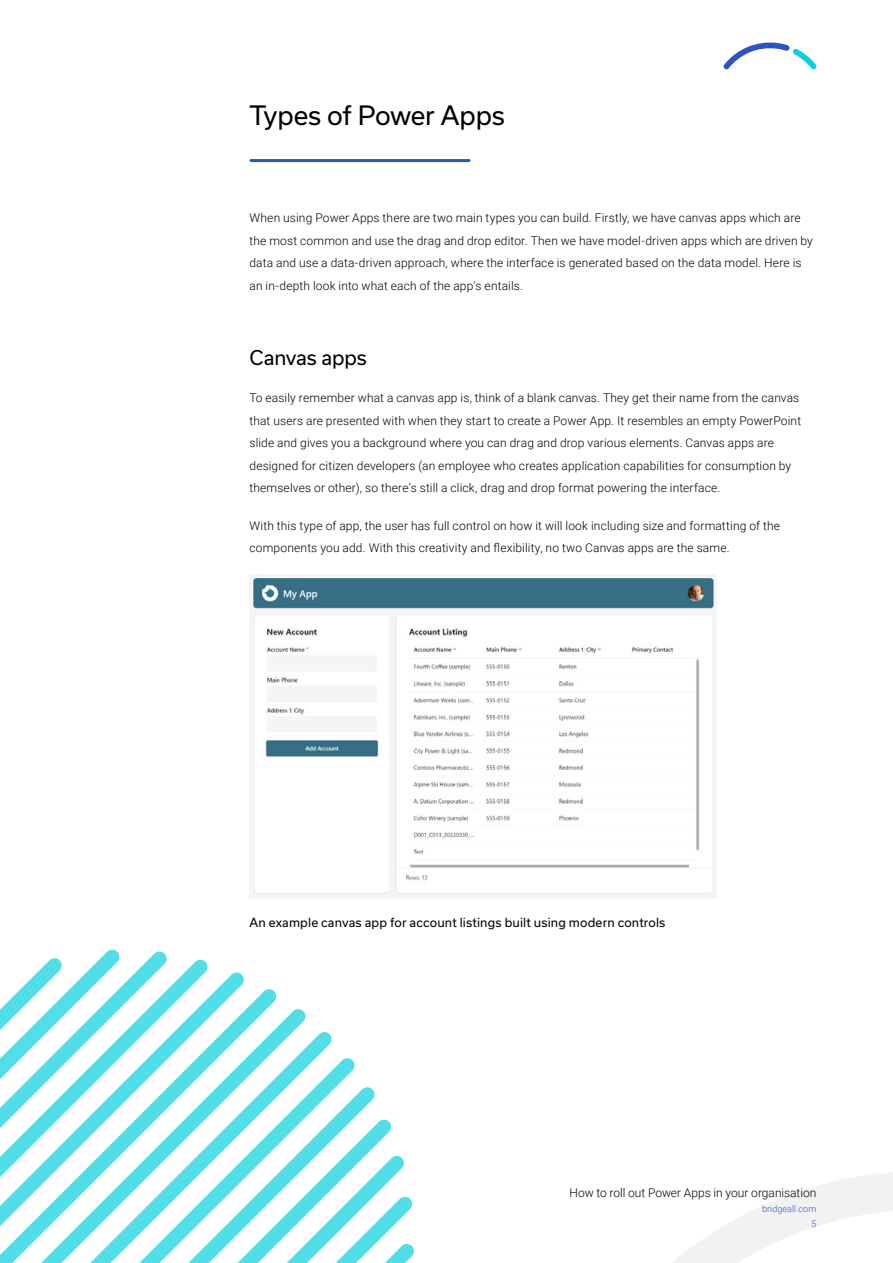
<style>
.page{position:relative;width:893px;height:1263px;background:#fff}
.page>*{position:absolute;margin:0;border:0;box-sizing:border-box;transform-origin:0 0}
.t1{font:25.5px "Usual";letter-spacing:-.01em;color:#000}
.t2{font:19.5px "Usual";letter-spacing:-.01em;color:#000}
.t3{font:300 12px/22.5px "Roboto";letter-spacing:.01em;color:#000}
.t4{font:12px "Usual";letter-spacing:.015em;color:#000}
.t5{font:300 9px/15px "Roboto";letter-spacing:.01em;color:#2e55c3;text-align:right}
</style>
<div class="page">
<svg style="left:672px;top:1172px;width:221px;height:91px"></svg>
<svg style="left:723px;top:42px;width:94px;height:27px"></svg>
<hr style="left:251px;top:159px;width:218px;height:3px;background:#2e55c3">
<svg style="left:0;top:949px;width:414px;height:314px"></svg>
<img style="left:249px;top:575px;width:467px;height:323px">
<h1 class="t1" style="left:249px;top:100px;width:257px">Types of Power Apps</h1>
<p class="t3" style="left:249px;top:206px;width:565px">When using Power Apps there are two main types you can build. Firstly, we have canvas apps which are the most common and use the drag and drop editor. Then we have model-driven apps which are driven by data and use a data-driven approach, where the interface is generated based on the data model. Here is an in-depth look into what each of the app's entails.</p>
<h2 class="t2" style="left:249px;top:346px;width:119px">Canvas apps</h2>
<p class="t3" style="left:249px;top:386px;width:553px">To easily remember what a canvas app is, think of a blank canvas. They get their name from the canvas that users are presented with when they start to create a Power App. It resembles an empty PowerPoint slide and gives you a background where you can drag and drop various elements. Canvas apps are designed for citizen developers (an employee who creates application capabilities for consumption by themselves or other), so there’s still a click, drag and drop format powering the interface.</p>
<p class="t3" style="left:249px;top:514px;width:532px">With this type of app, the user has full control on how it will look including size and formatting of the components you add. With this creativity and flexibility, no two Canvas apps are the same.</p>
<p class="t4" style="left:249px;top:916px;width:417px">An example canvas app for account listings built using modern controls</p>
<p class="t3" style="left:570px;top:1181px;width:248px">How to roll out Power Apps in your organisation</p>
<p class="t5" style="left:762px;top:1201px;width:56px">bridgeall.com<br>5</p>
</div>
